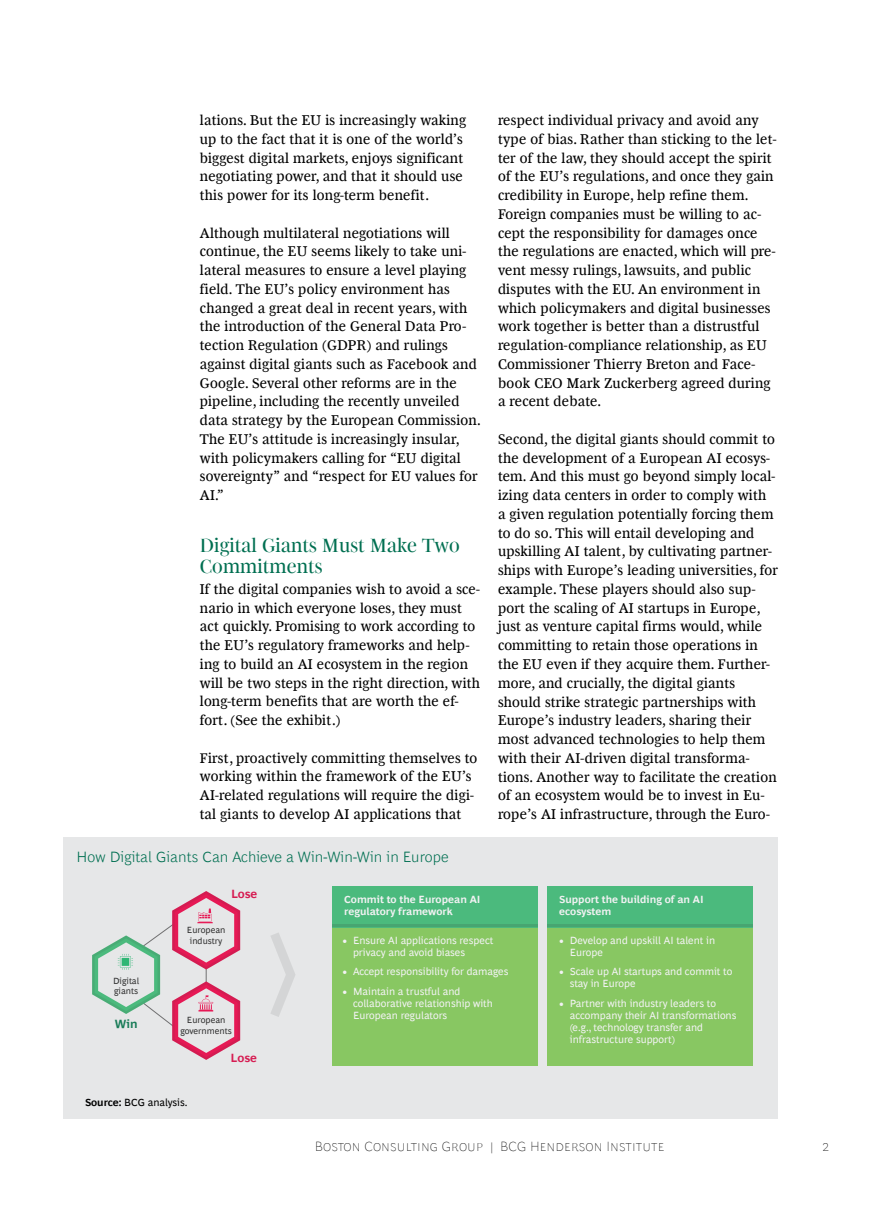
<style>
.page{position:relative;width:893px;height:1212px;background:#fff}
.page>*{position:absolute;margin:0;border:0;box-sizing:border-box;transform-origin:0 0}
.t1{font:19.5px/20.2px "Henderson BCG Serif Head";letter-spacing:.005em;color:#006f51}
.t2{font:300 15px "Henderson BCG Sans";letter-spacing:.005em;color:#006f51}
.t3{font:14.25px/18.8px "Henderson BCG Serif";letter-spacing:.015em;color:#000}
.t4{font:100 13.5px "Henderson BCG Sans";letter-spacing:.01em;color:#000}
.t5{font:700 12px "Henderson BCG Sans";color:#d61c52}
.t6{font:700 12px "Henderson BCG Sans";color:#197c58}
.t7{font:10.5px/12px "Henderson BCG Sans";color:#f2f2f3}
.t8{font:700 10.5px/12px "Henderson BCG Sans";color:#f2f2f3}
.t9{font:10.5px "Henderson BCG Sans";color:#000}
.t10{font:9px/10.5px "Henderson BCG Sans";color:#333;text-align:center}
.s1{font-weight:700}
.s2{font-weight:400;font-size:10.5px;color:#707070}
</style>
<div class="page">
<div style="left:64px;top:838px;width:714px;height:281px;background:#e6e7e8"></div>
<div style="left:332px;top:886px;width:206px;height:179px;background:#88c762"></div>
<div style="left:547px;top:886px;width:206px;height:179px;background:#88c762"></div>
<div style="left:332px;top:886px;width:206px;height:41px;background:#4bba7d"></div>
<div style="left:547px;top:886px;width:206px;height:41px;background:#4bba7d"></div>
<hr style="left:332px;top:924px;width:206px;height:3px;background:#333">
<hr style="left:547px;top:924px;width:206px;height:3px;background:#333">
<svg style="left:271px;top:933px;width:24px;height:84px"></svg>
<svg style="left:92px;top:891px;width:148px;height:169px"></svg>
<div style="left:122px;top:958px;width:7px;height:8px;background:#2fb674"></div>
<p class="t3" style="left:200px;top:110px;width:268px">lations. But the EU is increasingly waking up to the fact that it is one of the world’s biggest digital markets, enjoys significant negotiating power, and that it should use this power for its long-term benefit.</p>
<p class="t3" style="left:200px;top:222px;width:282px">Although multilateral negotiations will continue, the EU seems likely to take uni&shy;lateral measures to ensure a level playing field. The EU’s policy environment has changed a great deal in recent years, with the introduction of the General Data Pro&shy;tection Regulation (GDPR) and rulings against digital giants such as Facebook and Google. Several other reforms are in the pipeline, including the recently unveiled data strategy by the European Commission.<br>The EU’s attitude is increasingly insular, with policymakers calling for “EU digital sovereignty” and “respect for EU values for AI.”</p>
<h1 class="t1" style="left:200px;top:534px;width:261px">Digital Giants Must Make Two<br>Commitments</h1>
<p class="t3" style="left:200px;top:578px;width:282px">If the digital companies wish to avoid a sce&shy;nario in which everyone loses, they must act quickly. Promising to work according to the EU’s regulatory frameworks and help&shy;ing to build an AI ecosystem in the region will be two steps in the right direction, with long-term benefits that are worth the ef&shy;fort. (See the exhibit.)</p>
<p class="t3" style="left:200px;top:747px;width:279px">First, proactively committing themselves to working within the framework of the EU’s AI-related regulations will require the digi&shy;tal giants to develop AI applications that</p>
<p class="t3" style="left:498px;top:110px;width:280px">respect individual privacy and avoid any type of bias. Rather than sticking to the let&shy;ter of the law, they should accept the spirit of the EU’s regulations, and once they gain credibility in Europe, help refine them.<br>Foreign companies must be willing to ac&shy;cept the responsibility for damages once the regulations are enacted, which will pre&shy;vent messy rulings, lawsuits, and public disputes with the EU. An environment in which policymakers and digital businesses work together is better than a distrustful regulation-compliance relationship, as EU Commissioner Thierry Breton and Face&shy;book CEO Mark Zuckerberg agreed during a recent debate.</p>
<p class="t3" style="left:498px;top:429px;width:281px">Second, the digital giants should commit to the development of a European AI ecosys&shy;tem. And this must go beyond simply local&shy;izing data centers in order to comply with<br>a given regulation potentially forcing them to do so. This will entail developing and upskilling AI talent, by cultivating partner&shy;ships with Europe’s leading universities, for example. These players should also sup&shy;port the scaling of AI startups in Europe, just as venture capital firms would, while committing to retain those operations in the EU even if they acquire them. Further&shy;more, and crucially, the digital giants should strike strategic partnerships with Europe’s industry leaders, sharing their most advanced technologies to help them with their AI-driven digital transforma&shy;tions. Another way to facilitate the creation of an ecosystem would be to invest in Eu&shy;rope’s AI infrastructure, through the Euro-</p>
<p class="t2" style="left:77px;top:845px;width:374px">How Digital Giants Can Achieve a Win-Win-Win in Europe</p>
<p class="t5" style="left:231px;top:885px;width:28px">Lose</p>
<p class="t8" style="left:344px;top:893px;width:138px">Commit to the European AI regulatory framework</p>
<p class="t8" style="left:559px;top:893px;width:146px">Support the building of an AI ecosystem</p>
<p class="t10" style="left:113px;top:975px;width:28px;text-align:left">Digital giants</p>
<p class="t6" style="left:115px;top:1015px;width:24px">Win</p>
<p class="t10" style="left:187px;top:924px;width:40px">European industry</p>
<p class="t10" style="left:180px;top:1014px;width:53px">European governments</p>
<p class="t5" style="left:231px;top:1049px;width:28px">Lose</p>
<p class="t9" style="left:85px;top:1094px;width:104px"><span class="s1">Source:</span> BCG analysis.</p>
<p class="t7" style="left:353px;top:933px;width:142px;text-indent:-11px">• Ensure AI applications respect privacy and avoid biases</p>
<p class="t7" style="left:342px;top:965px;width:167px">• Accept responsibility for damages</p>
<p class="t7" style="left:353px;top:984px;width:141px;text-indent:-11px">• Maintain a trustful and collaborative relationship with<br>European regulators</p>
<p class="t7" style="left:570px;top:933px;width:147px;text-indent:-11px">• Develop and upskill AI talent in<br>Europe</p>
<p class="t7" style="left:570px;top:965px;width:164px;text-indent:-11px">• Scale up AI startups and commit to stay in Europe</p>
<p class="t7" style="left:570px;top:996px;width:168px;text-indent:-11px">• Partner with industry leaders to accompany their AI transformations (e.g., technology transfer and infrastructure support)</p>
<p class="t4" style="left:315px;top:1136px;width:351px">Boston Consulting Group <span class="s2">|</span> BCG Henderson Institute</p>
<p class="t4" style="left:822px;top:1136px;width:9px">2</p>
</div>
